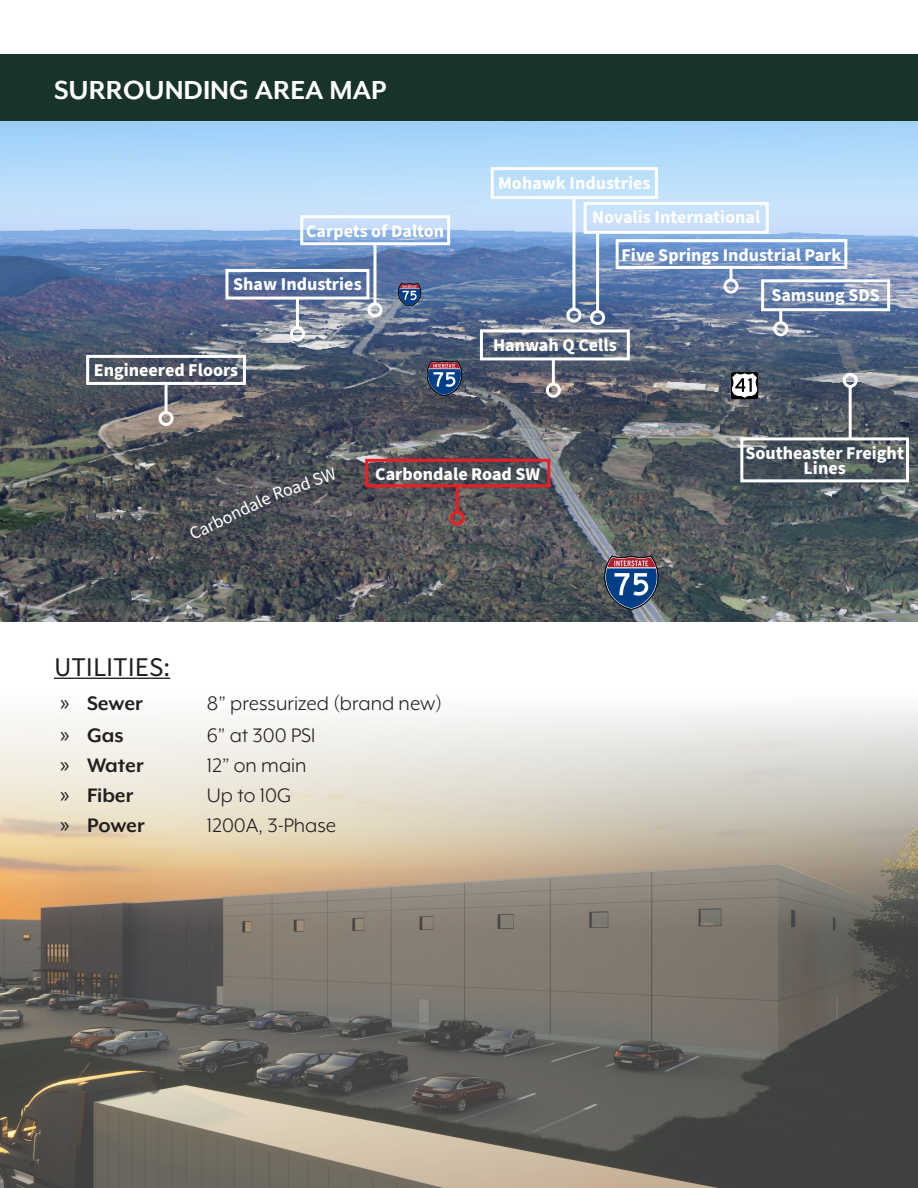
<style>
.page{position:relative;width:918px;height:1188px;background:#fff}
.page>*{position:absolute;margin:0;border:0;box-sizing:border-box;transform-origin:0 0}
.t1{font:700 30px "Mr Eaves XL Mod OT";color:#fff}
.t2{font:27px "Source Sans Pro";color:#231f20}
.t3{font:22.5px "Mr Eaves XL Mod OT";color:#231f20}
.t4{font:700 22.5px "Mr Eaves XL Mod OT";color:#231f20}
.t5{font:700 18px/15px "Source Sans Pro";color:#fff;text-align:center}
.t6{font:18px "Source Sans Pro";color:#fff}
.s1{font-family:"Myriad Pro";font-weight:400}
</style>
<div class="page">
<img style="left:0;top:707px;width:918px;height:481px">
<div style="left:0;top:54px;width:918px;height:68px;background:#18322c"></div>
<hr style="left:54px;top:678px;width:116px;height:1px;background:#231f20">
<img style="left:0;top:122px;width:918px;height:499px">
<hr style="left:165px;top:384px;width:3px;height:28px;background:#fff">
<div style="left:159px;top:411px;width:15px;height:15px;border:3px solid #fff;border-radius:50%"></div>
<div style="left:86px;top:355px;width:160px;height:30px;border:3px solid #fff"></div>
<hr style="left:552px;top:360px;width:3px;height:24px;background:#fff">
<div style="left:546px;top:383px;width:15px;height:15px;border:3px solid #fff;border-radius:50%"></div>
<div style="left:480px;top:329px;width:150px;height:31px;border:3px solid #fff"></div>
<hr style="left:296px;top:299px;width:3px;height:29px;background:#fff">
<div style="left:290px;top:326px;width:15px;height:15px;border:3px solid #fff;border-radius:50%"></div>
<div style="left:225px;top:269px;width:144px;height:31px;border:3px solid #fff"></div>
<hr style="left:849px;top:386px;width:3px;height:54px;background:#fff">
<div style="left:843px;top:373px;width:15px;height:15px;border:3px solid #fff;border-radius:50%"></div>
<div style="left:740px;top:437px;width:169px;height:45px;border:3px solid #fff"></div>
<svg style="left:605px;top:556px;width:53px;height:53px;background:#556286"></svg>
<svg style="left:427px;top:361px;width:35px;height:35px"></svg>
<svg style="left:399px;top:284px;width:22px;height:22px"></svg>
<hr style="left:374px;top:245px;width:2px;height:59px;background:#fff">
<div style="left:368px;top:302px;width:14px;height:15px;border:3px solid #fff;border-radius:50%"></div>
<div style="left:300px;top:215px;width:150px;height:30px;border:3px solid #fff"></div>
<hr style="left:572px;top:198px;width:3px;height:111px;background:#fff">
<div style="left:566px;top:308px;width:15px;height:15px;border:3px solid #fff;border-radius:50%"></div>
<div style="left:491px;top:167px;width:167px;height:32px;border:3px solid #fff"></div>
<hr style="left:596px;top:232px;width:3px;height:80px;background:#fff">
<div style="left:590px;top:310px;width:15px;height:15px;border:3px solid #fff;border-radius:50%"></div>
<div style="left:584px;top:202px;width:185px;height:32px;border:3px solid #fff"></div>
<svg style="left:731px;top:372px;width:27px;height:27px"></svg>
<hr style="left:779px;top:309px;width:3px;height:14px;background:#fff">
<div style="left:773px;top:321px;width:15px;height:15px;border:3px solid #fff;border-radius:50%"></div>
<div style="left:761px;top:279px;width:129px;height:32px;border:3px solid #fff"></div>
<div style="left:616px;top:239px;width:231px;height:30px;border:3px solid #fff"></div>
<svg style="left:730px;top:267px;width:3px;height:12px"></svg>
<div style="left:724px;top:279px;width:15px;height:15px;border:3px solid #fff;border-radius:50%"></div>
<hr style="left:456px;top:488px;width:3px;height:24px;background:#ee1d23">
<div style="left:450px;top:511px;width:15px;height:15px;border:3px solid #ee1d23;border-radius:50%"></div>
<div style="left:365px;top:459px;width:185px;height:28px;border:3px solid #ee1d23"></div>
<p class="t1" style="left:54px;top:73px;width:334px">SURROUNDING AREA MAP</p>
<p class="t5" style="left:306px;top:224px;width:140px">Carpets of Dalton</p>
<p class="t5" style="left:233px;top:277px;width:130px">Shaw Industries</p>
<p class="t5" style="left:94px;top:363px;width:146px">Engineered Floors</p>
<p class="t5" style="left:498px;top:176px;width:154px">Mohawk Industries</p>
<p class="t5" style="left:592px;top:210px;width:170px">Novalis International</p>
<p class="t5" style="left:621px;top:248px;width:222px">Five Springs Industrial Park</p>
<p class="t5" style="left:493px;top:338px;width:125px">Hanwah Q Cells</p>
<p class="t5" style="left:771px;top:288px;width:110px">Samsung SDS</p>
<p class="t6" style="left:269px;top:483px;width:68px;rotate:-19deg">Road SW</p>
<p class="t6" style="left:185px;top:524px;width:89px;rotate:-26deg">Carbondale</p>
<p class="t5" style="left:375px;top:467px;width:167px">Carbondale Road SW</p>
<p class="t2" style="left:54px;top:649px;width:118px">UTILITIES:</p>
<p class="t4" style="left:60px;top:691px;width:84px"><span class="s1">»</span> Sewer</p>
<p class="t3" style="left:207px;top:691px;width:237px">8” pressurized (brand new)</p>
<p class="t4" style="left:60px;top:722px;width:65px"><span class="s1">»</span> Gas</p>
<p class="t3" style="left:207px;top:723px;width:110px">6” at 300 PSI</p>
<p class="t4" style="left:60px;top:752px;width:85px"><span class="s1">»</span> Water</p>
<p class="t3" style="left:207px;top:753px;width:101px">12” on main</p>
<p class="t4" style="left:60px;top:782px;width:75px"><span class="s1">»</span> Fiber</p>
<p class="t3" style="left:207px;top:783px;width:86px">Up to 10G</p>
<p class="t4" style="left:60px;top:812px;width:86px"><span class="s1">»</span> Power</p>
<p class="t3" style="left:207px;top:813px;width:131px">1200A, 3-Phase</p>
<p class="t5" style="left:745px;top:446px;width:160px">Southeaster Freight<br>Lines</p>
</div>
